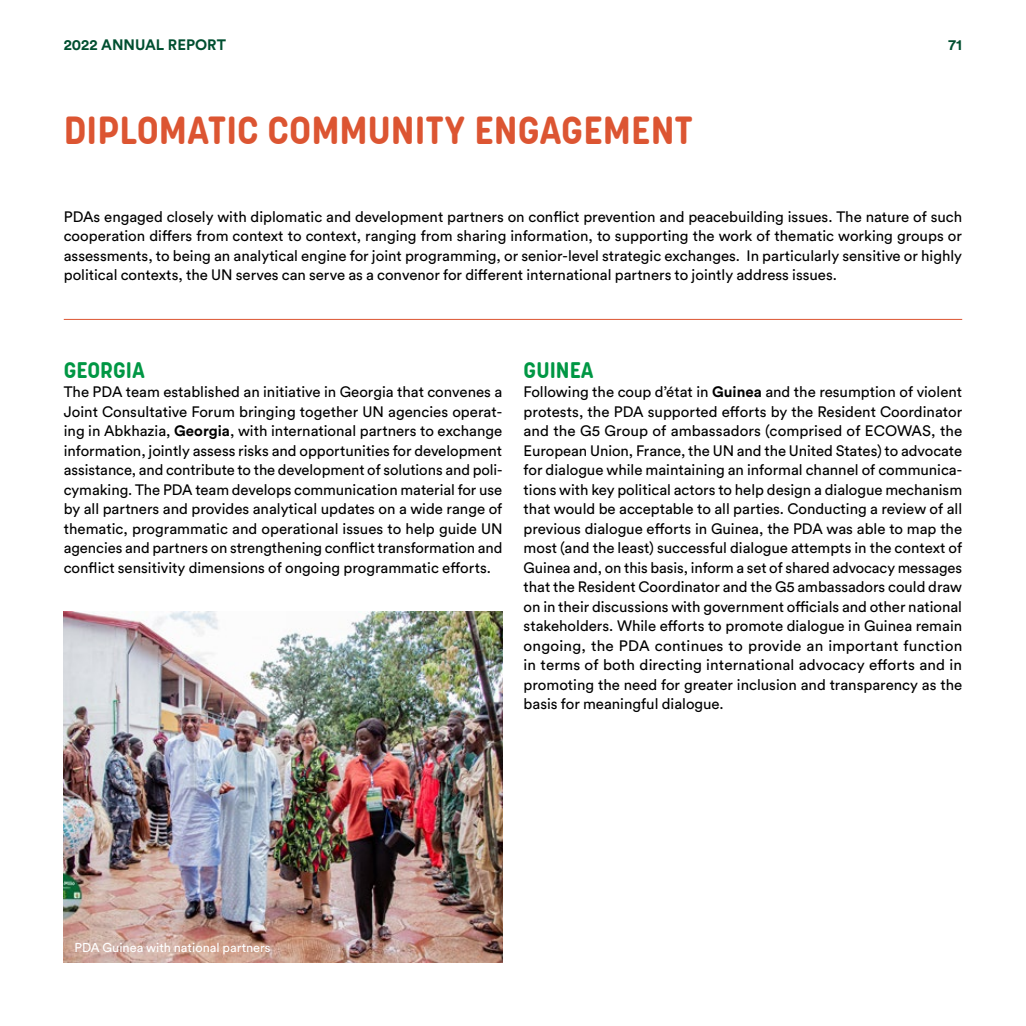
<style>
.page{position:relative;width:1026px;height:1026px;background:#fff}
.page>*{position:absolute;margin:0;border:0;box-sizing:border-box;transform-origin:0 0}
.t1{font:700 39px "Korolev Rounded";color:#dc5532}
.t2{font:700 22.5px "Korolev Rounded";color:#009744}
.t3{font:15px/19.5px "Circular Std";color:#000;text-align:justify}
.t4{font:700 15px "Circular Std";color:#004f30}
.t5{font:12.75px "Circular Std";color:#fff}
.s1{font-weight:700}
</style>
<div class="page">
<hr style="left:64px;top:319px;width:898px;height:1px;background:#dc5532">
<img style="left:64px;top:612px;width:438px;height:350px">
<p class="t4" style="left:64px;top:35px;width:164px">2022 ANNUAL REPORT</p>
<p class="t4" style="left:949px;top:35px;width:15px">71</p>
<h1 class="t1" style="left:64px;top:106px;width:631px">DIPLOMATIC COMMUNITY ENGAGEMENT</h1>
<p class="t3" style="left:64px;top:206px;width:900px">PDAs engaged closely with diplomatic and development partners on conflict prevention and peacebuilding issues. The nature of such cooperation differs from context to context, ranging from sharing information, to supporting the work of thematic working groups or assessments, to being an analytical engine for joint programming, or senior-level strategic exchanges. In particularly sensitive or highly political contexts, the UN serves can serve as a convenor for different international partners to jointly address issues.</p>
<h2 class="t2" style="left:64px;top:356px;width:83px">GEORGIA</h2>
<p class="t3" style="left:64px;top:382px;width:440px">The PDA team established an initiative in Georgia that convenes a Joint Consultative Forum bringing together UN agencies operat&shy;ing in Abkhazia, <span class="s1">Georgia</span>, with international partners to exchange information, jointly assess risks and opportunities for development assistance, and contribute to the development of solutions and poli&shy;cymaking. The PDA team develops communication material for use by all partners and provides analytical updates on a wide range of thematic, programmatic and operational issues to help guide UN agencies and partners on strengthening conflict transformation and conflict sensitivity dimensions of ongoing programmatic efforts.</p>
<h2 class="t2" style="left:524px;top:356px;width:72px">GUINEA</h2>
<p class="t3" style="left:524px;top:382px;width:440px">Following the coup d’état in <span class="s1">Guinea</span> and the resumption of violent protests, the PDA supported efforts by the Resident Coordinator and the G5 Group of ambassadors (comprised of ECOWAS, the European Union, France, the UN and the United States) to advocate for dialogue while maintaining an informal channel of communica&shy;tions with key political actors to help design a dialogue mechanism that would be acceptable to all parties. Conducting a review of all previous dialogue efforts in Guinea, the PDA was able to map the most (and the least) successful dialogue attempts in the context of Guinea and, on this basis, inform a set of shared advocacy messages that the Resident Coordinator and the G5 ambassadors could draw on in their discussions with government officials and other national stakeholders. While efforts to promote dialogue in Guinea remain ongoing, the PDA continues to provide an important function in terms of both directing international advocacy efforts and in promoting the need for greater inclusion and transparency as the basis for meaningful dialogue.</p>
<p class="t5" style="left:74px;top:939px;width:198px">PDA Guinea with national partners</p>
</div>
